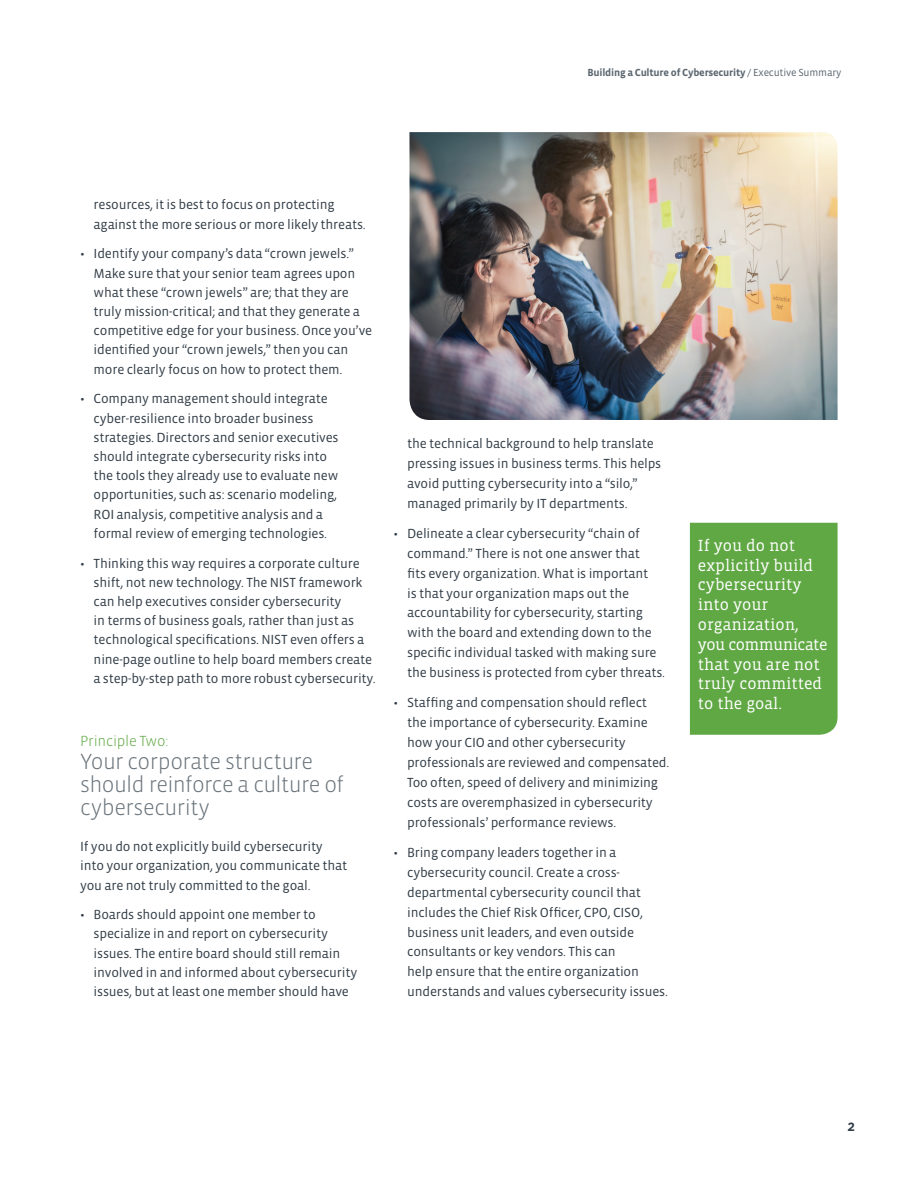
<style>
.page{position:relative;width:918px;height:1188px;background:#fff}
.page>*{position:absolute;margin:0;border:0;box-sizing:border-box;transform-origin:0 0}
.t1{font:300 22.5px/23px "Vista Sans OT";letter-spacing:-.025em;color:#6a747b}
.t2{font:16.5px/19.8px "Vista Slab OT";color:#fff}
.t3{font:300 15px "Vista Sans OT";letter-spacing:-.015em;color:#60a844}
.t4{font:13.5px/19.2px "Vista Sans OT";letter-spacing:-.015em;color:#323d47}
.t5{font:700 12px "Gotham";color:#323d47}
.t6{font:700 10.5px "Vista Sans OT";letter-spacing:-.02em;color:#5b6670}
.s1{font-weight:400}
</style>
<div class="page">
<div style="left:690px;top:523px;width:148px;height:212px;background:#60a844"></div>
<img style="left:409px;top:132px;width:429px;height:288px">
<p class="t6" style="left:587px;top:68px;width:256px">Building a Culture of Cybersecurity <span class="s1">/ Executive Summary</span></p>
<p class="t4" style="left:94px;top:196px;width:274px">resources, it is best to focus on protecting against the more serious or more likely threats.</p>
<p class="t4" style="left:94px;top:245px;width:280px;text-indent:-14px">• Identify your company’s data “crown jewels.” Make sure that your senior team agrees upon what these “crown jewels” are; that they are truly mission-critical; and that they generate a competitive edge for your business. Once you’ve identified your “crown jewels,” then you can more clearly focus on how to protect them.</p>
<p class="t4" style="left:94px;top:389px;width:246px;text-indent:-14px">• Company management should integrate cyber-resilience into broader business strategies. Directors and senior executives should integrate cybersecurity risks into the tools they already use to evaluate new opportunities, such as: scenario modeling, ROI analysis, competitive analysis and a formal review of emerging technologies.</p>
<p class="t4" style="left:94px;top:554px;width:283px;text-indent:-14px">• Thinking this way requires a corporate culture shift, not new technology. The NIST framework can help executives consider cybersecurity<br>in terms of business goals, rather than just as technological specifications. NIST even offers a nine-page outline to help board members create a step-by-step path to more robust cybersecurity.</p>
<p class="t3" style="left:80px;top:733px;width:90px">Principle Two:</p>
<h1 class="t1" style="left:80px;top:750px;width:265px">Your corporate structure should reinforce a culture of cybersecurity</h1>
<p class="t4" style="left:80px;top:837px;width:269px">If you do not explicitly build cybersecurity into your organization, you communicate that you are not truly committed to the goal.</p>
<p class="t4" style="left:94px;top:905px;width:265px;text-indent:-14px">• Boards should appoint one member to specialize in and report on cybersecurity issues. The entire board should still remain involved in and informed about cybersecurity issues, but at least one member should have</p>
<p class="t4" style="left:407px;top:434px;width:256px;line-height:19.8px">the technical background to help translate pressing issues in business terms. This helps avoid putting cybersecurity into a “silo,” managed primarily by IT departments.</p>
<p class="t4" style="left:407px;top:524px;width:260px;line-height:19.8px;text-indent:-14px">• Delineate a clear cybersecurity “chain of command.” There is not one answer that<br>fits every organization. What is important<br>is that your organization maps out the accountability for cybersecurity, starting with the board and extending down to the specific individual tasked with making sure the business is protected from cyber threats.</p>
<p class="t4" style="left:407px;top:693px;width:264px;line-height:19.8px;text-indent:-14px">• Staffing and compensation should reflect the importance of cybersecurity. Examine how your CIO and other cybersecurity professionals are reviewed and compensated.<br>Too often, speed of delivery and minimizing costs are overemphasized in cybersecurity professionals’ performance reviews.</p>
<p class="t4" style="left:407px;top:843px;width:262px;line-height:19.8px;text-indent:-14px">• Bring company leaders together in a cybersecurity council. Create a cross&shy;departmental cybersecurity council that includes the Chief Risk Officer, CPO, CISO, business unit leaders, and even outside consultants or key vendors. This can<br>help ensure that the entire organization understands and values cybersecurity issues.</p>
<p class="t2" style="left:698px;top:536px;width:131px">If you do not explicitly build cybersecurity into your organization, you communicate that you are not truly committed to the goal.</p>
<p class="t5" style="left:848px;top:1118px;width:9px">2</p>
</div>
